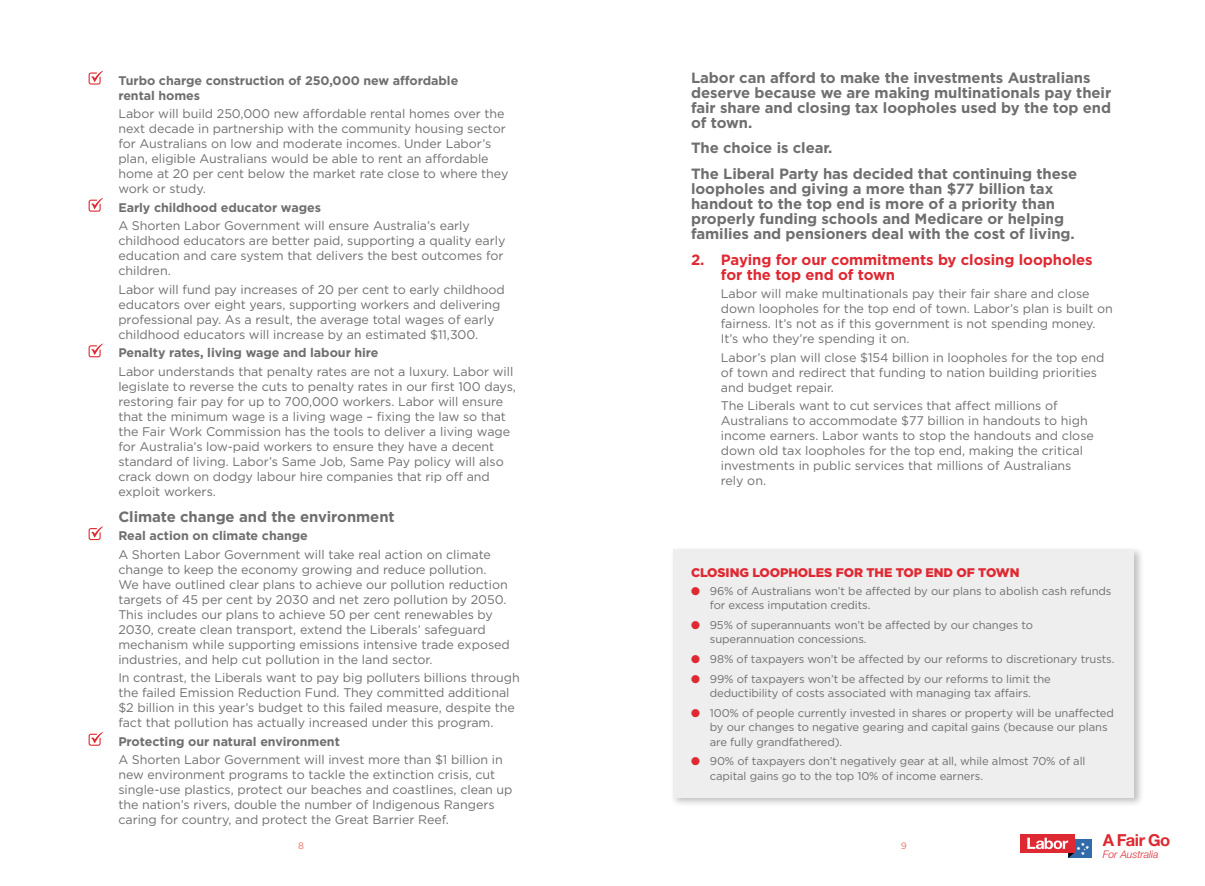
<style>
.page{position:relative;width:1205px;height:886px;background:#fff}
.page>*{position:absolute;margin:0;border:0;box-sizing:border-box;transform-origin:0 0}
.t1{font:700 16.62px "Helvetica Neue";letter-spacing:-.03em;color:#df2932}
.t2{font:700 14.88px/15px "Gotham";letter-spacing:-.005em;color:#706f6f}
.t3{font:700 14.88px/15px "Gotham";letter-spacing:-.005em;color:#df2932}
.t4{font:12.5px/15px "Gotham";letter-spacing:-.005em;color:#706f6f}
.t5{font:700 12.5px/15px "Gotham";letter-spacing:-.005em;color:#706f6f}
.t6{font:900 12.5px "Gotham";letter-spacing:-.005em;color:#df2932}
.t7{font:11.25px/14.4px "Gotham";letter-spacing:-.01em;color:#706f6f}
.t8{font:italic 300 10.38px "Helvetica Neue";color:#df2932}
.t9{font:9.38px "Gotham";color:#ea7567}
.s1{color:#df2932}
</style>
<div class="page">
<div style="left:1068px;top:840px;width:23px;height:18px;background:#326aaa"></div>
<div style="left:1020px;top:834px;width:54px;height:19px;background:#df2932"></div>
<svg style="left:1027px;top:838px;width:62px;height:20px"></svg>
<div style="left:670px;top:546px;width:474px;height:262px;background:#000;opacity:.25"></div>
<div style="left:673px;top:549px;width:461px;height:248px;background:#eee"></div>
<svg style="left:89px;top:71px;width:14px;height:14px"></svg>
<svg style="left:89px;top:198px;width:14px;height:14px"></svg>
<svg style="left:89px;top:344px;width:14px;height:13px"></svg>
<svg style="left:89px;top:526px;width:14px;height:14px"></svg>
<svg style="left:89px;top:732px;width:14px;height:14px"></svg>
<p class="t5" style="left:118px;top:73px;width:341px">Turbo charge construction of 250,000 new affordable rental homes</p>
<p class="t4" style="left:118px;top:106px;width:391px">Labor will build 250,000 new affordable rental homes over the next decade in partnership with the community housing sector for Australians on low and moderate incomes. Under Labor’s plan, eligible Australians would be able to rent an affordable home at 20 per cent below the market rate close to where they work or study.</p>
<p class="t5" style="left:118px;top:200px;width:204px">Early childhood educator wages</p>
<p class="t4" style="left:118px;top:218px;width:389px">A Shorten Labor Government will ensure Australia’s early childhood educators are better paid, supporting a quality early education and care system that delivers the best outcomes for children.</p>
<p class="t4" style="left:118px;top:282px;width:388px">Labor will fund pay increases of 20 per cent to early childhood educators over eight years, supporting workers and delivering professional pay. As a result, the average total wages of early childhood educators will increase by an estimated $11,300.</p>
<p class="t5" style="left:118px;top:345px;width:262px">Penalty rates, living wage and labour hire</p>
<p class="t4" style="left:118px;top:364px;width:399px">Labor understands that penalty rates are not a luxury. Labor will legislate to reverse the cuts to penalty rates in our first 100 days, restoring fair pay for up to 700,000 workers. Labor will ensure that the minimum wage is a living wage – fixing the law so that the Fair Work Commission has the tools to deliver a living wage for Australia’s low-paid workers to ensure they have a decent standard of living. Labor’s Same Job, Same Pay policy will also crack down on dodgy labour hire companies that rip off and exploit workers.</p>
<p class="t2" style="left:118px;top:509px;width:278px">Climate change and the environment</p>
<p class="t5" style="left:118px;top:528px;width:191px">Real action on climate change</p>
<p class="t4" style="left:118px;top:546px;width:393px">A Shorten Labor Government will take real action on climate change to keep the economy growing and reduce pollution.<br>We have outlined clear plans to achieve our pollution reduction targets of 45 per cent by 2030 and net zero pollution by 2050.<br>This includes our plans to achieve 50 per cent renewables by 2030, create clean transport, extend the Liberals’ safeguard mechanism while supporting emissions intensive trade exposed industries, and help cut pollution in the land sector.</p>
<p class="t4" style="left:118px;top:670px;width:403px">In contrast, the Liberals want to pay big polluters billions through the failed Emission Reduction Fund. They committed additional $2 billion in this year’s budget to this failed measure, despite the fact that pollution has actually increased under this program.</p>
<p class="t5" style="left:118px;top:734px;width:223px">Protecting our natural environment</p>
<p class="t4" style="left:118px;top:752px;width:396px">A Shorten Labor Government will invest more than $1 billion in new environment programs to tackle the extinction crisis, cut single-use plastics, protect our beaches and coastlines, clean up the nation’s rivers, double the number of Indigenous Rangers caring for country, and protect the Great Barrier Reef.</p>
<p class="t2" style="left:691px;top:70px;width:422px">Labor can afford to make the investments Australians deserve because we are making multinationals pay their fair share and closing tax loopholes used by the top end of town.</p>
<p class="t2" style="left:691px;top:135px;width:388px;line-height:25.6px">The choice is clear.<br>The Liberal Party has decided that continuing these</p>
<p class="t2" style="left:691px;top:181px;width:385px">loopholes and giving a more than $77 billion tax handout to the top end is more of a priority than properly funding schools and Medicare or helping families and pensioners deal with the cost of living.</p>
<p class="t3" style="left:721px;top:252px;width:373px;text-indent:-30px">2. Paying for our commitments by closing loopholes for the top end of town</p>
<p class="t4" style="left:721px;top:286px;width:394px">Labor will make multinationals pay their fair share and close down loopholes for the top end of town. Labor’s plan is built on fairness. It’s not as if this government is not spending money.<br>It’s who they’re spending it on.</p>
<p class="t4" style="left:721px;top:350px;width:385px">Labor’s plan will close $154 billion in loopholes for the top end of town and redirect that funding to nation building priorities and budget repair.</p>
<p class="t4" style="left:721px;top:398px;width:374px">The Liberals want to cut services that affect millions of Australians to accommodate $77 billion in handouts to high income earners. Labor wants to stop the handouts and close down old tax loopholes for the top end, making the critical investments in public services that millions of Australians rely on.</p>
<p class="t6" style="left:691px;top:565px;width:330px">CLOSING LOOPHOLES FOR THE TOP END OF TOWN</p>
<p class="t7" style="left:710px;top:583px;width:403px;text-indent:-19px"><span class="s1">●</span> 96% of Australians won’t be affected by our plans to abolish cash refunds for excess imputation credits.</p>
<p class="t7" style="left:710px;top:618px;width:325px;text-indent:-19px"><span class="s1">●</span> 95% of superannuants won’t be affected by our changes to superannuation concessions.</p>
<p class="t7" style="left:691px;top:652px;width:425px"><span class="s1">●</span> 98% of taxpayers won’t be affected by our reforms to discretionary trusts.</p>
<p class="t7" style="left:691px;top:671px;width:361px;text-align:center"><span class="s1">●</span> 99% of taxpayers won’t be affected by our reforms to limit the deductibility of costs associated with managing tax affairs.</p>
<p class="t7" style="left:710px;top:705px;width:406px;text-indent:-19px"><span class="s1">●</span> 100% of people currently invested in shares or property will be unaffected by our changes to negative gearing and capital gains (because our plans are fully grandfathered).</p>
<p class="t7" style="left:710px;top:754px;width:377px;text-indent:-19px"><span class="s1">●</span> 90% of taxpayers don’t negatively gear at all, while almost 70% of all capital gains go to the top 10% of income earners.</p>
<p class="t9" style="left:298px;top:840px;width:7px">8</p>
<p class="t9" style="left:901px;top:840px;width:8px">9</p>
<h1 class="t1" style="left:1103px;top:830px;width:69px">A Fair Go</h1>
<p class="t8" style="left:1103px;top:848px;width:57px">For Australia</p>
</div>
